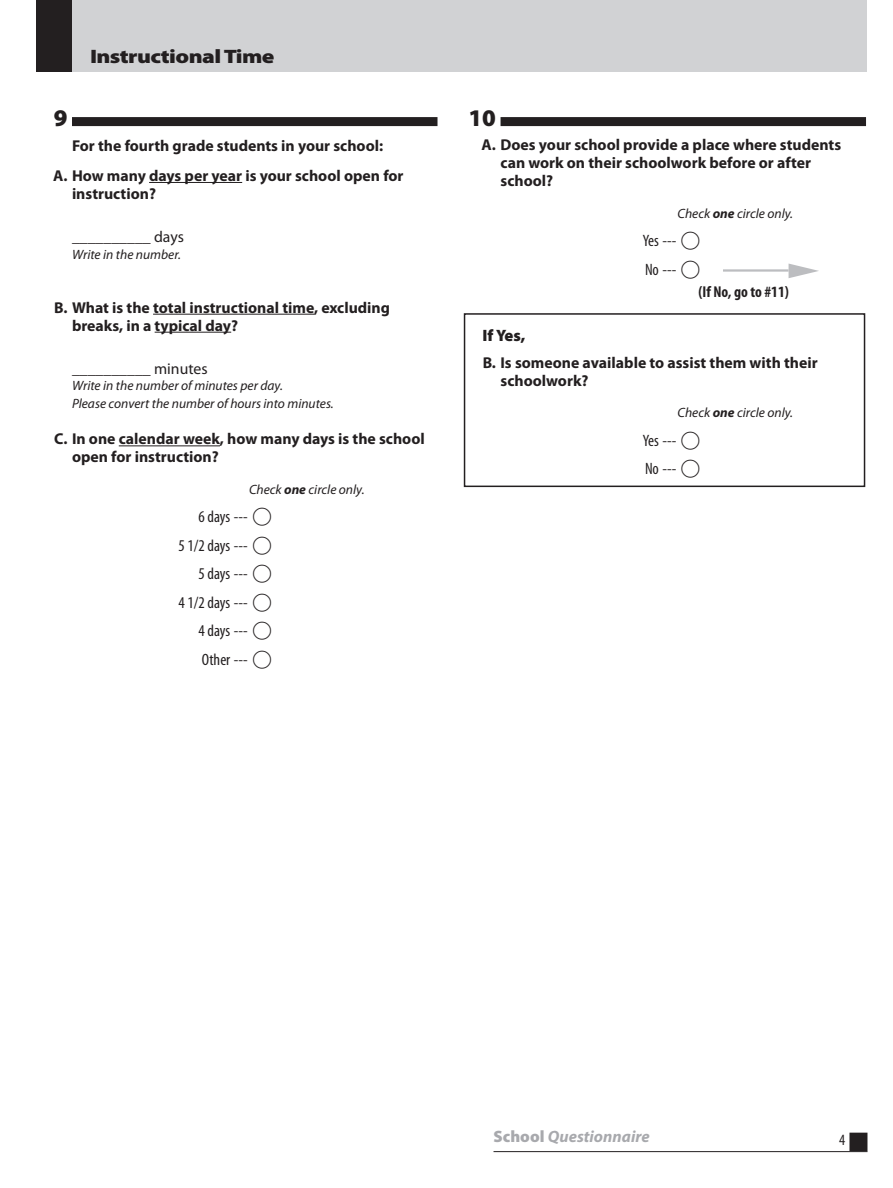
<style>
.page{position:relative;width:893px;height:1188px;background:#fff}
.page>*{position:absolute;margin:0;border:0;box-sizing:border-box;transform-origin:0 0}
.Numbers{font:900 24px "Myriad Pro";color:#231f20}
.SubSectionHeader{font:900 19.5px "Myriad Pro";letter-spacing:-.025em;color:#231f20;scale:1.2 1}
.OptionVertical{font:condensed 16.5px "Myriad Pro";color:#231f20}
.t1{font:italic 700 16.5px "Myriad Pro";color:#a8a9ad}
.IfYes{font:900 16.5px "Myriad Pro";color:#231f20}
.StemPart_betc{font:700 15.75px/18px "Myriad Pro";color:#231f20}
.StemPart_a{font:700 15.75px/18px "Myriad Pro";color:#231f20}
.Stem{font:700 15.75px "Myriad Pro";color:#231f20}
.Blank{font:15.75px "Myriad Pro";color:#231f20}
.OptionVertSkipTo{font:700 condensed 15.75px "Myriad Pro";color:#231f20}
.t2{font:condensed 15.75px "Myriad Pro";color:#231f20}
.Blank-2{font:italic 13.5px/18px "Myriad Pro";color:#231f20}
.InstructOptionHor{font:italic 13.5px "Myriad Pro";color:#231f20}
.InstructBlank{font:italic 13.5px "Myriad Pro";color:#231f20}
.s1{font-weight:700}
.s2{font-family:"TIMSS options";font-stretch:normal;font-size:22.5px}
.s3{font-weight:900;font-style:normal}
</style>
<div class="page">
<div style="left:850px;top:1133px;width:17px;height:17px;background:#231f20"></div>
<div style="left:849px;top:1133px;width:18px;height:18px;border:2px solid #231f20"></div>
<hr style="left:494px;top:1151px;width:373px;height:1px;background:#231f20">
<div style="left:501px;top:117px;width:365px;height:9px;background:#231f20"></div>
<hr style="left:723px;top:269px;width:66px;height:3px;background:#bcbdc0">
<svg style="left:789px;top:264px;width:30px;height:14px"></svg>
<div style="left:72px;top:117px;width:365px;height:9px;background:#231f20"></div>
<hr style="left:149px;top:182px;width:93px;height:1px;background:#231f20">
<hr style="left:153px;top:314px;width:161px;height:1px;background:#231f20">
<hr style="left:155px;top:332px;width:76px;height:1px;background:#231f20">
<hr style="left:119px;top:445px;width:101px;height:1px;background:#231f20">
<div style="left:36px;top:0;width:830px;height:72px;background:#d1d2d4"></div>
<div style="left:36px;top:0;width:36px;height:72px;background:#231f20"></div>
<div style="left:464px;top:313px;width:401px;height:174px;border:2px solid #231f20"></div>
<p class="Numbers" style="left:54px;top:102px;width:15px">9</p>
<p class="SubSectionHeader" style="left:90px;top:44px;width:155px">Instructional Time</p>
<p class="Stem" style="left:72px;top:135px;width:313px">For the fourth grade students in your school:</p>
<p class="StemPart_a" style="left:72px;top:166px;width:333px;text-indent:-19px">A. How many days per year is your school open for instruction?</p>
<p class="Blank" style="left:72px;top:227px;width:113px">__________ days</p>
<p class="InstructBlank" style="left:72px;top:246px;width:111px">Write in the number.</p>
<p class="StemPart_betc" style="left:72px;top:298px;width:320px;text-indent:-18px">B. What is the total instructional time, excluding breaks, in a typical day?</p>
<p class="Blank" style="left:72px;top:359px;width:137px">__________ minutes</p>
<p class="Blank-2" style="left:72px;top:377px;width:263px">Write in the number of minutes per day.<br>Please convert the number of hours into minutes.</p>
<p class="StemPart_betc" style="left:72px;top:429px;width:354px;text-indent:-18px">C. In one calendar week, how many days is the school open for instruction?</p>
<p class="InstructOptionHor" style="left:249px;top:481px;width:117px">Check <span class="s1">one</span> circle only.</p>
<p class="OptionVertical" style="left:199px;top:507px;width:75px">6 days --- <span class="s2">A</span></p>
<p class="OptionVertical" style="left:179px;top:535px;width:95px">5 1/2 days --- <span class="s2">A</span></p>
<p class="OptionVertical" style="left:199px;top:564px;width:75px">5 days --- <span class="s2">A</span></p>
<p class="OptionVertical" style="left:179px;top:592px;width:95px">4 1/2 days --- <span class="s2">A</span></p>
<p class="OptionVertical" style="left:199px;top:621px;width:75px">4 days --- <span class="s2">A</span></p>
<p class="OptionVertical" style="left:202px;top:649px;width:72px">Other --- <span class="s2">A</span></p>
<p class="Numbers" style="left:469px;top:102px;width:29px">10</p>
<p class="StemPart_a" style="left:501px;top:135px;width:342px;text-indent:-19px">A. Does your school provide a place where students can work on their schoolwork before or after school?</p>
<p class="InstructOptionHor" style="left:678px;top:205px;width:117px">Check <span class="s1">one</span> circle only.</p>
<p class="OptionVertical" style="left:643px;top:231px;width:59px">Yes --- <span class="s2">A</span></p>
<p class="OptionVertical" style="left:645px;top:259px;width:57px">No --- <span class="s2">A</span></p>
<p class="OptionVertSkipTo" style="left:699px;top:282px;width:92px">(If No, go to #11)</p>
<p class="IfYes" style="left:483px;top:324px;width:44px">If Yes,</p>
<p class="StemPart_betc" style="left:501px;top:353px;width:319px;text-indent:-18px">B. Is someone available to assist them with their schoolwork?</p>
<p class="InstructOptionHor" style="left:678px;top:404px;width:117px">Check <span class="s1">one</span> circle only.</p>
<p class="OptionVertical" style="left:643px;top:430px;width:59px">Yes --- <span class="s2">A</span></p>
<p class="OptionVertical" style="left:645px;top:459px;width:57px">No --- <span class="s2">A</span></p>
<p class="t1" style="left:494px;top:1126px;width:158px"><span class="s3">School</span> Questionnaire</p>
<p class="t2" style="left:839px;top:1130px;width:8px">4</p>
</div>
